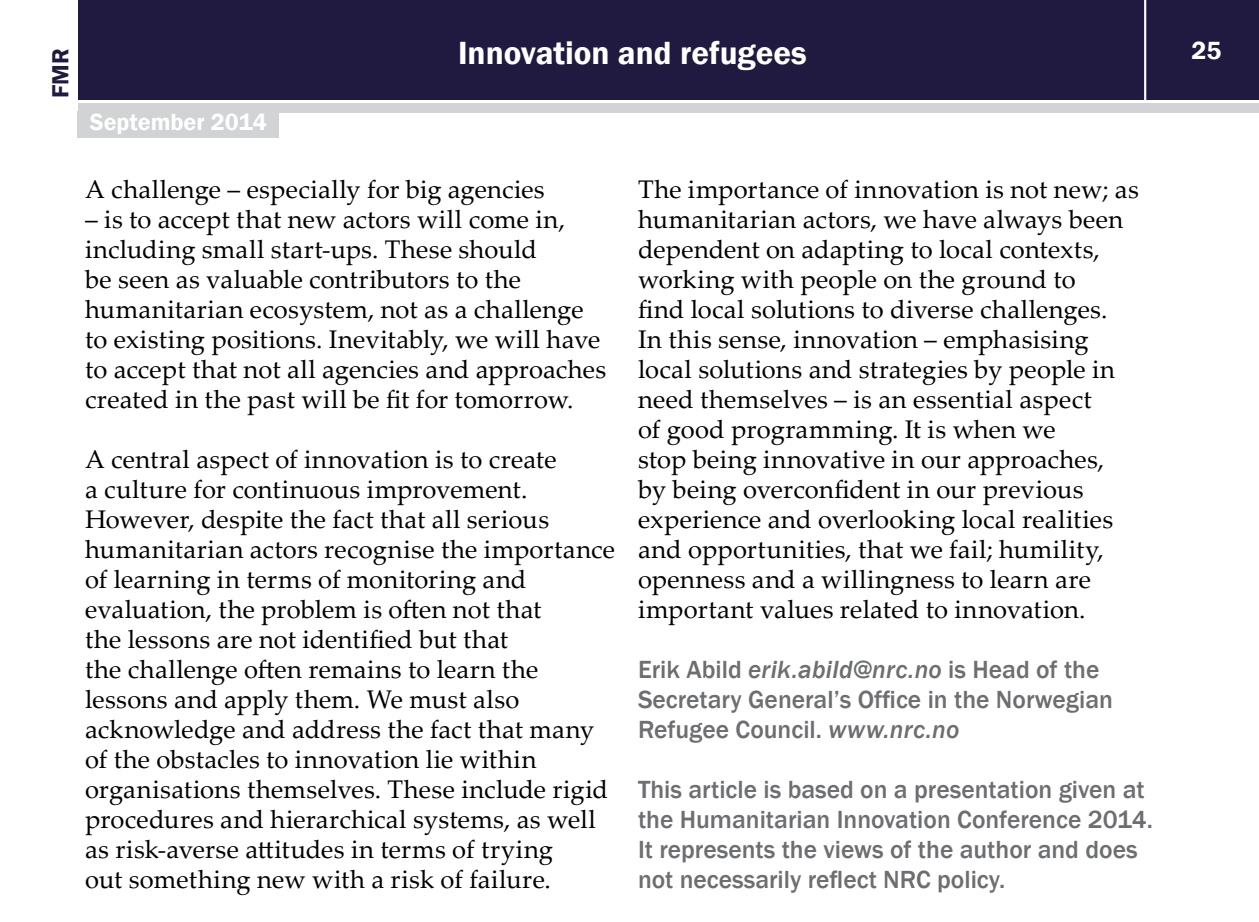
<style>
.page{position:relative;width:1259px;height:922px;background:#fff}
.page>*{position:absolute;margin:0;border:0;box-sizing:border-box;transform-origin:0 0}
.t1{font:600 33px "Franklin Gothic";color:#fff}
.t2{font:25.5px/30px "Palatino Linotype";letter-spacing:.01em;color:#000}
.t3{font:500 25.5px/30px "Franklin Gothic";color:#6d6e71}
.t4{font:600 25.5px "Franklin Gothic";color:#fff}
.t5{font:600 24px "Franklin Gothic";color:#fff}
.t6{font:600 24px "Franklin Gothic";color:#211a40}
.s1{font-style:italic}
</style>
<div class="page">
<div style="left:78px;top:0;width:1181px;height:99px;background:#211a40"></div>
<div style="left:78px;top:104px;width:1181px;height:9px;background:#d1d3d4"></div>
<hr style="left:1144px;top:0;width:2px;height:102px;background:#fff">
<div style="left:78px;top:111px;width:201px;height:26px;background:#d1d3d4"></div>
<p class="t6" style="left:46px;top:98px;width:51px;rotate:-90deg">FMR</p>
<p class="t5" style="left:90px;top:107px;width:179px">September 2014</p>
<p class="t1" style="left:458px;top:33px;width:350px">Innovation and refugees</p>
<p class="t4" style="left:1191px;top:35px;width:31px">25</p>
<p class="t2" style="left:85px;top:173px;width:461px">A challenge – especially for big agencies</p>
<p class="t2" style="left:85px;top:203px;width:523px">– is to accept that new actors will come in, including small start-ups. These should<br>be seen as valuable contributors to the humanitarian ecosystem, not as a challenge to existing positions. Inevitably, we will have to accept that not all agencies and approaches created in the past will be fit for tomorrow.</p>
<p class="t2" style="left:85px;top:443px;width:531px">A central aspect of innovation is to create<br>a culture for continuous improvement.<br>However, despite the fact that all serious humanitarian actors recognise the importance of learning in terms of monitoring and evaluation, the problem is often not that<br>the lessons are not identified but that<br>the challenge often remains to learn the lessons and apply them. We must also acknowledge and address the fact that many of the obstacles to innovation lie within organisations themselves. These include rigid procedures and hierarchical systems, as well as risk-averse attitudes in terms of trying<br>out something new with a risk of failure.</p>
<p class="t2" style="left:638px;top:173px;width:502px">The importance of innovation is not new; as humanitarian actors, we have always been dependent on adapting to local contexts, working with people on the ground to<br>find local solutions to diverse challenges.<br>In this sense, innovation – emphasising local solutions and strategies by people in need themselves – is an essential aspect<br>of good programming. It is when we<br>stop being innovative in our approaches,<br>by being overconfident in our previous experience and overlooking local realities and opportunities, that we fail; humility, openness and a willingness to learn are important values related to innovation.</p>
<p class="t3" style="left:638px;top:654px;width:476px">Erik Abild <span class="s1">erik.abild@nrc.no</span> is Head of the<br>Secretary General’s Office in the Norwegian<br>Refugee Council. <span class="s1">www.nrc.no</span></p>
<p class="t3" style="left:638px;top:774px;width:516px">This article is based on a presentation given at the Humanitarian Innovation Conference 2014.<br>It represents the views of the author and does not necessarily reflect NRC policy.</p>
</div>
